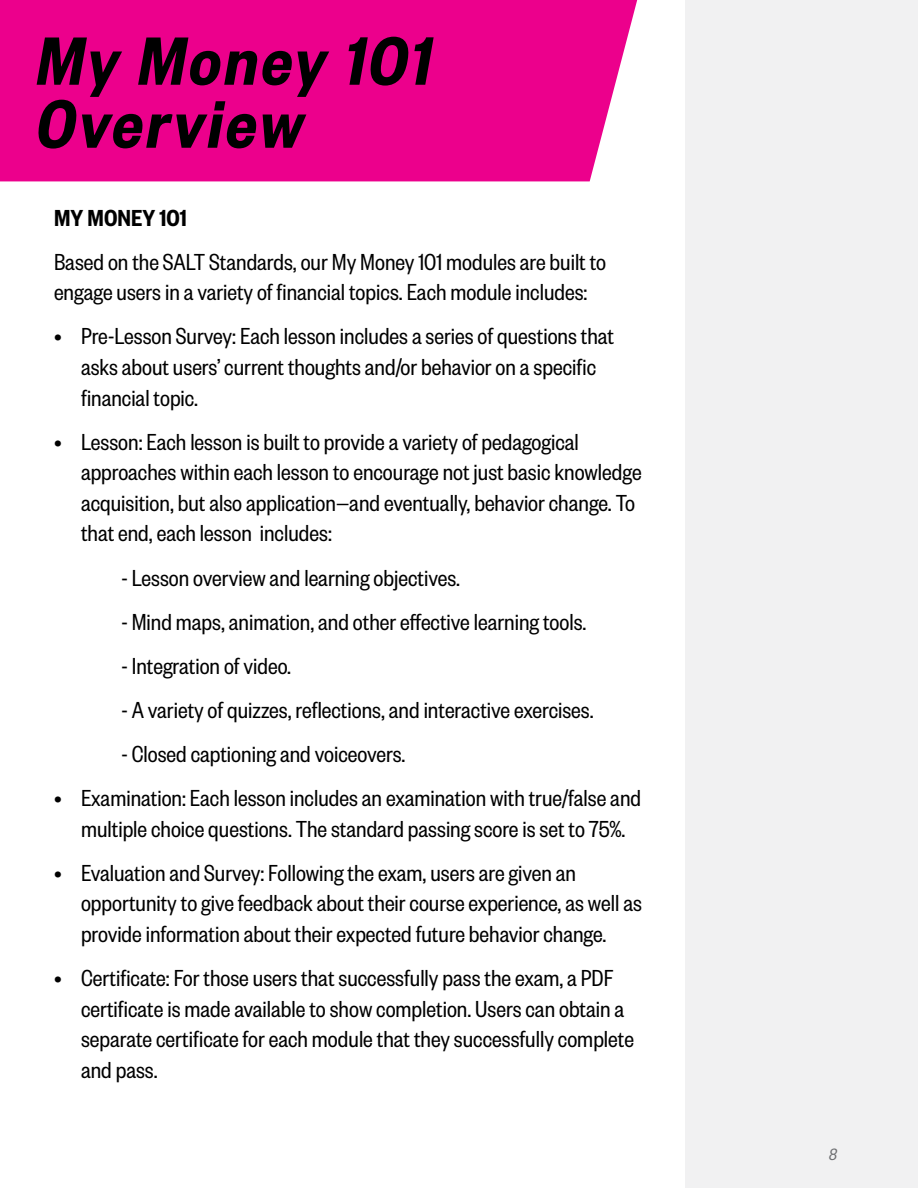
<style>
.page{position:relative;width:918px;height:1188px;background:#fff}
.page>*{position:absolute;margin:0;border:0;box-sizing:border-box;transform-origin:0 0}
.t1{font:italic 600 75px/63px "Founders Grotesk Cond";color:#000}
.t2{font:25.5px/30.6px "Founders Grotesk Cond";color:#000}
.t3{font:600 25.5px "Founders Grotesk Cond";color:#000}
.t4{font:italic 18px "Founders Grotesk Cond";color:#6d6e71}
</style>
<div class="page">
<div style="left:0;top:0;width:637px;height:181px;background:#ec008c"></div>
<div style="left:686px;top:0;width:232px;height:1188px;background:#f1f1f2"></div>
<h1 class="t1" style="left:33px;top:26px;width:411px">My Money 101<br>Overview</h1>
<p class="t3" style="left:54px;top:202px;width:134px">MY MONEY 101</p>
<p class="t2" style="left:54px;top:245px;width:554px">Based on the SALT Standards, our My Money 101 modules are built to engage users in a variety of financial topics. Each module includes:</p>
<p class="t2" style="left:81px;top:320px;width:535px;text-indent:-27px">• Pre-Lesson Survey: Each lesson includes a series of questions that asks about users’ current thoughts and/or behavior on a specific financial topic.</p>
<p class="t2" style="left:81px;top:425px;width:562px;text-indent:-27px">• Lesson: Each lesson is built to provide a variety of pedagogical approaches within each lesson to encourage not just basic knowledge acquisition, but also application—and eventually, behavior change. To that end, each lesson includes:</p>
<p class="t2" style="left:121px;top:561px;width:340px">- Lesson overview and learning objectives.</p>
<p class="t2" style="left:121px;top:605px;width:467px">- Mind maps, animation, and other effective learning tools.</p>
<p class="t2" style="left:121px;top:649px;width:171px">- Integration of video.</p>
<p class="t2" style="left:121px;top:694px;width:474px">- A variety of quizzes, reflections, and interactive exercises.</p>
<p class="t2" style="left:121px;top:738px;width:286px">- Closed captioning and voiceovers.</p>
<p class="t2" style="left:54px;top:782px;width:589px;text-align:center">• Examination: Each lesson includes an examination with true/false and multiple choice questions. The standard passing score is set to 75%.</p>
<p class="t2" style="left:81px;top:856px;width:563px;text-indent:-27px">• Evaluation and Survey: Following the exam, users are given an opportunity to give feedback about their course experience, as well as provide information about their expected future behavior change.</p>
<p class="t2" style="left:81px;top:962px;width:555px;text-indent:-27px">• Certificate: For those users that successfully pass the exam, a PDF certificate is made available to show completion. Users can obtain a separate certificate for each module that they successfully complete and pass.</p>
<p class="t4" style="left:828px;top:1145px;width:13px">8</p>
</div>
